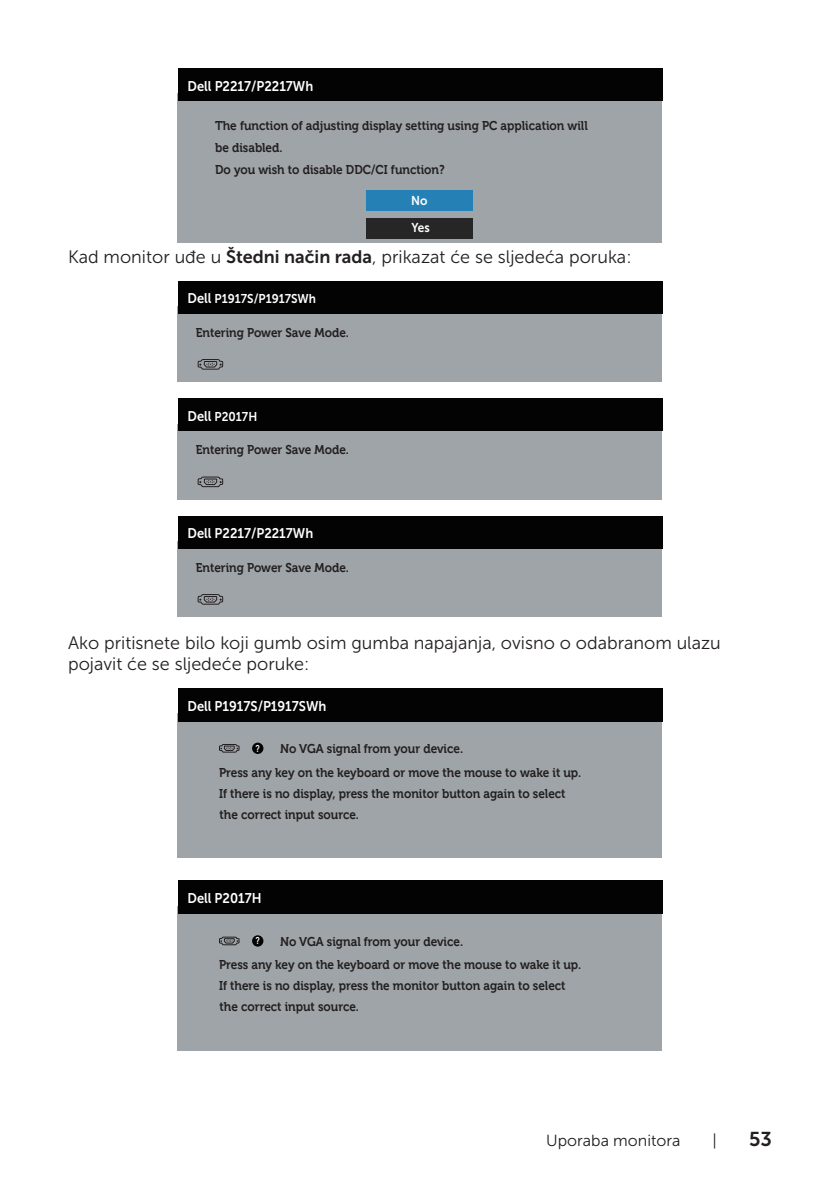
<style>
.page{position:relative;width:840px;height:1191px;background:#fff}
.page>*{position:absolute;margin:0;border:0;box-sizing:border-box;transform-origin:0 0}
.t1{font:20px "Museo Sans For Dell 700";color:#231f20}
.text{font:18px/21.6px "Museo Sans For Dell 300";color:#231f20}
.t2{font:16px "Museo Sans For Dell 300";color:#231f20}
.t3{font:14px "Museo Sans For Dell 700";color:#fff;scale:.92 1}
.t4{font:700 12.8px/23.4px "Museo For Dell";color:#231f20;scale:.92 1}
.t5{font:12.8px/27.2px "Museo Sans For Dell 700";color:#fff;scale:.92 1}
.t6{font:700 9.8px "Arial";color:#fff;scale:.73 1}
.s1{font-family:"Museo Sans For Dell 700"}
.s2{font-size:14px}
</style>
<div class="page">
<div style="left:177px;top:94px;width:485px;height:149px;background:#9fa4a8"></div>
<div style="left:178px;top:68px;width:484px;height:33px;background:#030303"></div>
<div style="left:365px;top:190px;width:107px;height:20px;background:#2581b5"></div>
<div style="left:365px;top:218px;width:107px;height:20px;background:#262626"></div>
<div style="left:177px;top:306px;width:485px;height:76px;background:#9fa4a8"></div>
<div style="left:178px;top:281px;width:484px;height:33px;background:#030303"></div>
<svg style="left:197px;top:359px;width:26px;height:11px"></svg>
<div style="left:177px;top:424px;width:485px;height:76px;background:#9fa4a8"></div>
<div style="left:178px;top:398px;width:484px;height:33px;background:#030303"></div>
<svg style="left:197px;top:476px;width:26px;height:12px"></svg>
<div style="left:177px;top:541px;width:485px;height:76px;background:#9fa4a8"></div>
<div style="left:178px;top:516px;width:484px;height:33px;background:#030303"></div>
<svg style="left:197px;top:594px;width:26px;height:11px"></svg>
<div style="left:177px;top:713px;width:485px;height:145px;background:#9ea4a7"></div>
<div style="left:178px;top:688px;width:484px;height:33px;background:#030303"></div>
<div style="left:252px;top:742px;width:11px;height:12px;background:#030303;border-radius:50%"></div>
<svg style="left:219px;top:744px;width:21px;height:9px"></svg>
<div style="left:177px;top:906px;width:485px;height:144px;background:#9ea4a7"></div>
<div style="left:178px;top:880px;width:484px;height:33px;background:#030303"></div>
<div style="left:252px;top:935px;width:11px;height:11px;background:#030303;border-radius:50%"></div>
<svg style="left:219px;top:936px;width:21px;height:10px"></svg>
<p class="t3" style="left:187px;top:78px;width:138px">Dell P2217/P2217Wh</p>
<p class="t4" style="left:215px;top:114px;width:406px">The function of adjusting display setting using PC application will</p>
<p class="t4" style="left:215px;top:137px;width:251px;line-height:21.6px">be disabled.<br>Do you wish to disable DDC/CI function?</p>
<p class="t5" style="left:411px;top:187px;width:22px">No<br>Yes</p>
<p class="text" style="left:68px;top:246px;width:564px">Kad monitor uđe u <span class="s1">Štedni način rada</span>, prikazat će se sljedeća poruka:</p>
<p class="t5" style="left:187px;top:285px;width:141px"><span class="s2">Dell</span> P1917S/P1917SWh</p>
<p class="t4" style="left:195px;top:321px;width:168px">Entering Power Save Mode.</p>
<p class="t5" style="left:187px;top:403px;width:77px"><span class="s2">Dell</span> P2017H</p>
<p class="t4" style="left:195px;top:438px;width:168px">Entering Power Save Mode.</p>
<p class="t3" style="left:187px;top:526px;width:138px">Dell P2217/P2217Wh</p>
<p class="t4" style="left:195px;top:556px;width:168px">Entering Power Save Mode.</p>
<p class="text" style="left:68px;top:632px;width:654px">Ako pritisnete bilo koji gumb osim gumba napajanja, ovisno o odabranom ulazu pojavit će se sljedeće poruke:</p>
<p class="t3" style="left:187px;top:698px;width:152px">Dell P1917S/P1917SWh</p>
<p class="t6" style="left:255px;top:742px;width:7px">?</p>
<p class="t4" style="left:219px;top:737px;width:395px;text-indent:61px">No VGA signal from your device.<br>Press any key on the keyboard or move the mouse to wake it up.</p>
<p class="t4" style="left:219px;top:803px;width:153px">the correct input source.</p>
<p class="t4" style="left:219px;top:781px;width:378px">If there is no display, press the monitor button again to select</p>
<p class="t3" style="left:187px;top:890px;width:82px">Dell P2017H</p>
<p class="t6" style="left:255px;top:934px;width:7px">?</p>
<p class="t4" style="left:219px;top:930px;width:395px;text-indent:61px">No VGA signal from your device.<br>Press any key on the keyboard or move the mouse to wake it up.</p>
<p class="t4" style="left:219px;top:995px;width:153px">the correct input source.</p>
<p class="t4" style="left:219px;top:974px;width:378px">If there is no display, press the monitor button again to select</p>
<p class="t2" style="left:546px;top:1131px;width:136px">Uporaba monitora</p>
<p class="t2" style="left:712px;top:1131px;width:6px">|</p>
<h1 class="t1" style="left:748px;top:1127px;width:24px">53</h1>
</div>
